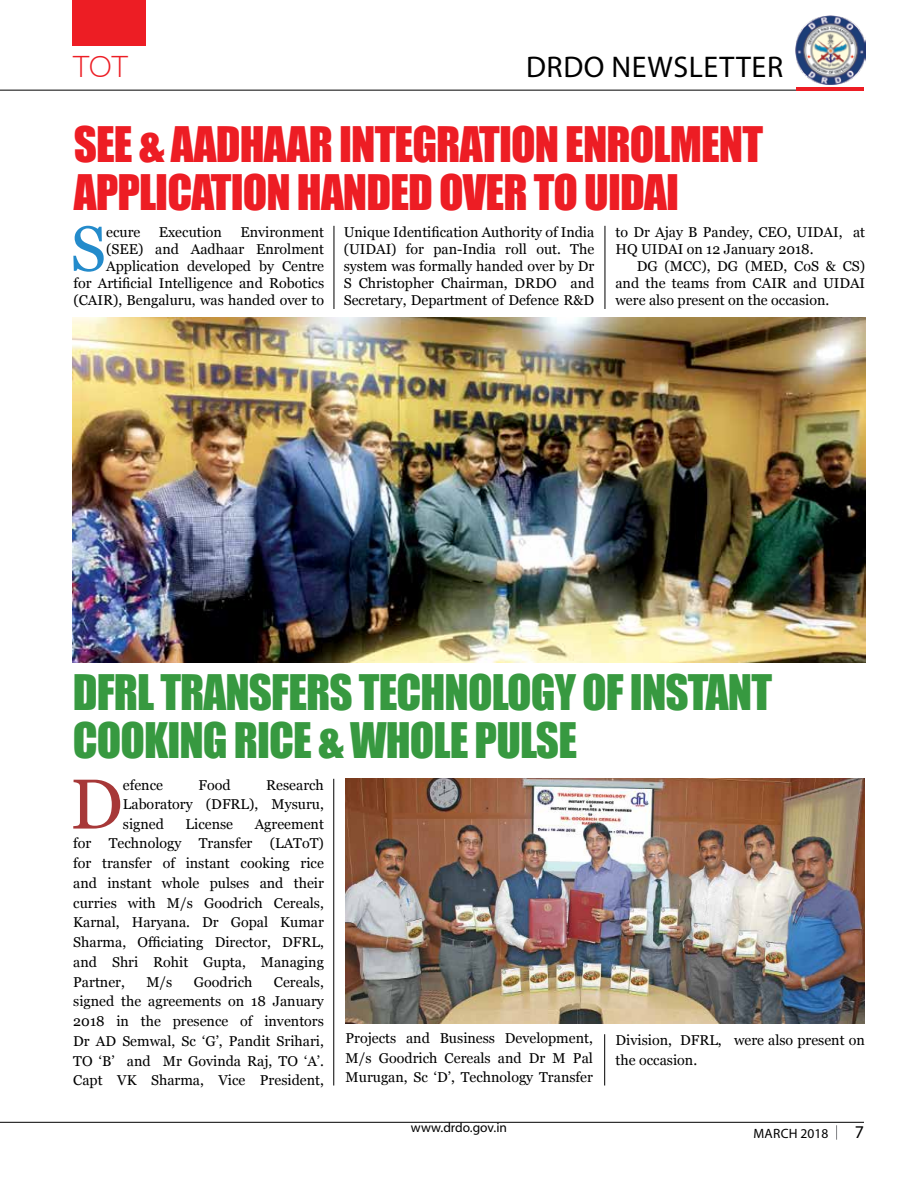
<style>
.page{position:relative;width:918px;height:1188px;background:#fff}
.page>*{position:absolute;margin:0;border:0;box-sizing:border-box;transform-origin:0 0}
.t1{font:70.5px "Georgia";color:#a73838}
.t2{font:63.6px "Georgia";color:#248bcb}
.t3{font:45px/48px "Impact";letter-spacing:-.02em;color:#ed1d24}
.t4{font:45px/48px "Impact";letter-spacing:-.02em;color:#379940}
.t5{font:30px "Myriad Pro";letter-spacing:.02em;color:#000}
.t6{font:300 30px "Lato";color:#ed1d24}
.t7{font:18px "Myriad Pro";color:#000}
.t8{font:14.25px/19.8px "Georgia";color:#000;text-align:justify}
.t9{font:13.5px "Myriad Pro";color:#000}
</style>
<div class="page">
<hr style="left:0;top:90px;width:864px;height:1px;background:#000">
<hr style="left:0;top:1122px;width:864px;height:1px;background:#000">
<svg style="left:836px;top:1125px;width:1px;height:15px"></svg>
<div style="left:72px;top:0;width:74px;height:46px;background:#ed1d24"></div>
<hr style="left:796px;top:87px;width:68px;height:3px;background:#ed1d24">
<img style="left:796px;top:15px;width:69px;height:69px">
<hr style="left:334px;top:779px;width:1px;height:307px;background:#000">
<hr style="left:604px;top:1034px;width:1px;height:52px;background:#000">
<img style="left:346px;top:779px;width:519px;height:245px">
<img style="left:72px;top:318px;width:793px;height:344px">
<hr style="left:334px;top:226px;width:1px;height:83px;background:#000">
<hr style="left:605px;top:226px;width:1px;height:83px;background:#000">
<h3 class="t6" style="left:72px;top:45px;width:58px">Tot</h3>
<h3 class="t5" style="left:526px;top:48px;width:256px">DRDO NEWSLETTER</h3>
<h3 class="t3" style="left:74px;top:119px;width:691px">SEE &amp; AADHAAR INTEGRATION ENROLMENT<br>APPLICATION HANDED OVER TO UIDAI</h3>
<h2 class="t2" style="left:70px;top:213px;width:37px">S</h2>
<p class="t8" style="left:106px;top:222px;width:36px">ecure</p>
<p class="t8" style="left:159px;top:222px;width:65px">Execution</p>
<p class="t8" style="left:73px;top:223px;width:252px;line-height:17.1px;text-align:right">Environment<br>(SEE) and Aadhaar Enrolment<br>Application developed by Centre<br>for Artificial Intelligence and Robotics (CAIR), Bengaluru, was handed over to</p>
<p class="t8" style="left:344px;top:223px;width:252px;line-height:17.1px">Unique Identification Authority of India (UIDAI) for pan-India roll out. The system was formally handed over by Dr S Christopher Chairman, DRDO and Secretary, Department of Defence R&amp;D</p>
<p class="t8" style="left:615px;top:223px;width:251px;line-height:17.1px">to Dr Ajay B Pandey, CEO, UIDAI, at<br>HQ UIDAI on 12 January 2018.</p>
<p class="t8" style="left:615px;top:257px;width:251px;line-height:17.1px;text-indent:21px">DG (MCC), DG (MED, CoS &amp; CS) and the teams from CAIR and UIDAI were also present on the occasion.</p>
<h3 class="t4" style="left:73px;top:667px;width:701px">DFRL TRANSFERS TECHNOLOGY OF INSTANT<br>COOKING RICE &amp; WHOLE PULSE</h3>
<h1 class="t1" style="left:70px;top:764px;width:54px">D</h1>
<p class="t8" style="left:123px;top:775px;width:42px">efence</p>
<p class="t8" style="left:199px;top:775px;width:34px">Food</p>
<p class="t8" style="left:123px;top:775px;width:203px;text-indent:143px">Research Laboratory (DFRL), Mysuru, signed</p>
<p class="t8" style="left:186px;top:814px;width:49px">License</p>
<p class="t8" style="left:73px;top:814px;width:252px;text-indent:181px">Agreement for Technology Transfer (LAToT) for transfer of instant cooking rice and instant whole pulses and their curries with M/s Goodrich Cereals, Karnal, Haryana. Dr Gopal Kumar Sharma, Officiating Director, DFRL, and Shri Rohit Gupta, Managing Partner,</p>
<p class="t8" style="left:73px;top:972px;width:252px;text-indent:201px">Cereals, signed the agreements on 18 January 2018 in the presence of inventors Dr AD Semwal, Sc ‘G’, Pandit Srihari, TO ‘B’ and Mr Govinda Raj, TO ‘A’.<br>Capt VK Sharma, Vice President,</p>
<p class="t8" style="left:146px;top:972px;width:28px">M/s</p>
<p class="t8" style="left:194px;top:972px;width:60px">Goodrich</p>
<p class="t8" style="left:346px;top:1029px;width:249px">Projects and Business Development, M/s Goodrich Cereals and Dr M Pal Murugan, Sc ‘D’, Technology Transfer</p>
<p class="t8" style="left:616px;top:1030px;width:251px">Division, DFRL, were also present on the occasion.</p>
<p class="t9" style="left:411px;top:1119px;width:98px">WWW.DRDO.GOV.IN</p>
<p class="t9" style="left:754px;top:1125px;width:76px">MARCH 2018</p>
<p class="t7" style="left:855px;top:1121px;width:11px">7</p>
</div>
